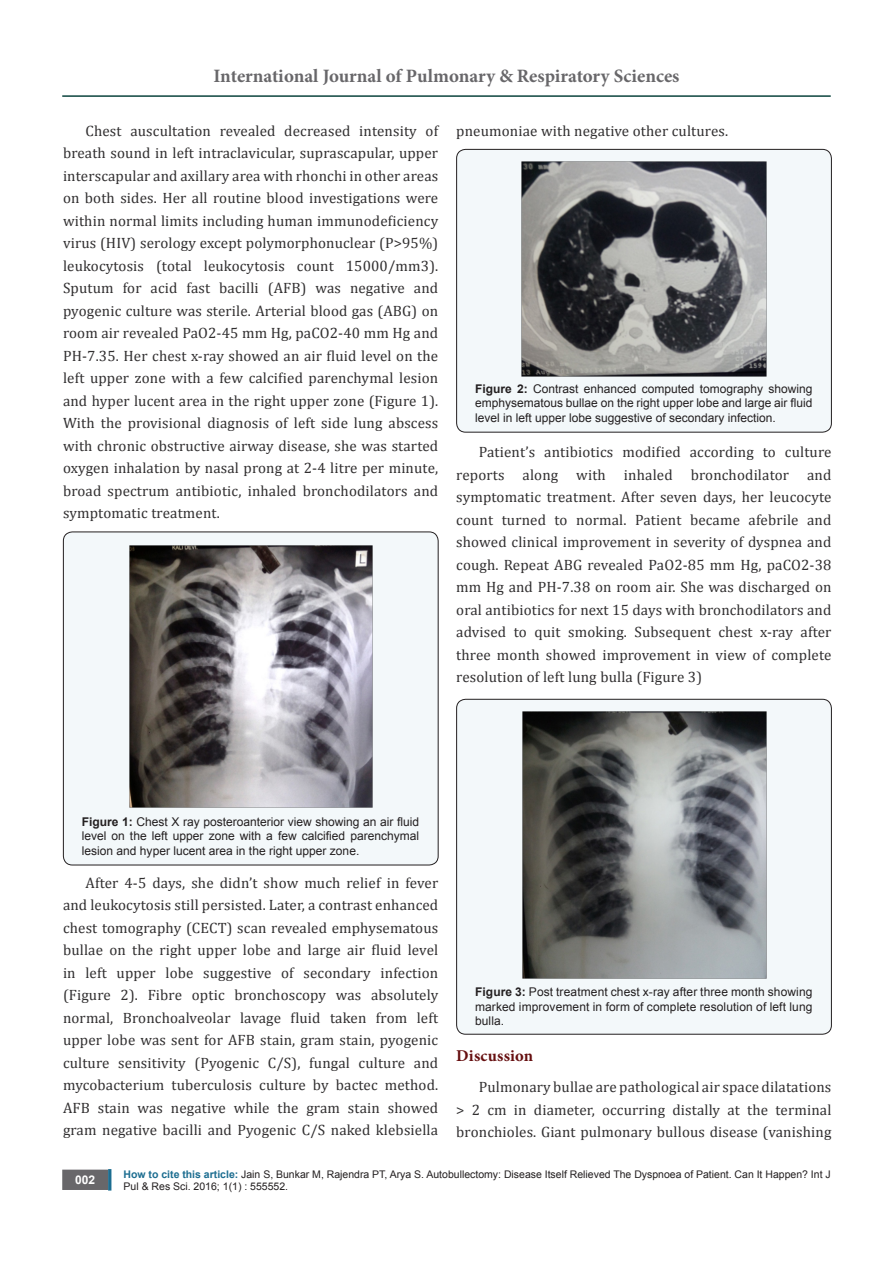
<style>
.page{position:relative;width:893px;height:1263px;background:#fff}
.page>*{position:absolute;margin:0;border:0;box-sizing:border-box;transform-origin:0 0}
.t1{font:700 18.9px "Minion Pro";color:#68676a}
.t2{font:700 16.5px "Minion Pro";letter-spacing:.01em;color:#660f10}
.t3{font:15px/22.5px "Cambria";letter-spacing:.01em;color:#312f30;text-align:justify}
.t4{font:12px/14.4px "Arial";color:#231f20;text-align:justify}
.t5{font:700 12px "Arial";color:#fff}
.t6{font:10.5px/12.6px "Arial";color:#231f20}
.s1{font-weight:700}
.s2{font-weight:700;color:#1c6d90}
</style>
<div class="page">
<div style="left:63px;top:1170px;width:44px;height:19px;background:#68676a"></div>
<div style="left:62px;top:1169px;width:46px;height:21px;border:2px solid #68676a"></div>
<div style="left:108px;top:1169px;width:3px;height:21px;background:#1c6d90;border:2px solid #1c6d90"></div>
<hr style="left:62px;top:95px;width:769px;height:2px;background:#0b443d">
<div style="left:63px;top:532px;width:375px;height:333px;background:#f3f8fa;border-radius:9px"></div>
<div style="left:63px;top:531px;width:376px;height:334px;border:1px solid #231f20;border-radius:9px"></div>
<img style="left:130px;top:546px;width:242px;height:261px">
<div style="left:457px;top:149px;width:374px;height:283px;background:#f3f8fa;border-radius:9px"></div>
<div style="left:456px;top:149px;width:376px;height:283px;border:1px solid #231f20;border-radius:9px"></div>
<img style="left:522px;top:162px;width:245px;height:214px">
<div style="left:457px;top:699px;width:374px;height:335px;background:#f3f8fa;border-radius:9px"></div>
<div style="left:456px;top:699px;width:376px;height:335px;border:1px solid #231f20;border-radius:9px"></div>
<img style="left:523px;top:711px;width:243px;height:268px">
<p class="t1" style="left:213px;top:63px;width:468px">International Journal of Pulmonary &amp; Respiratory Sciences</p>
<p class="t3" style="left:63px;top:119px;width:377px;text-indent:22px">Chest auscultation revealed decreased intensity of breath sound in left intraclavicular, suprascapular, upper interscapular and axillary area with rhonchi in other areas on both sides. Her all routine blood investigations were within normal limits including human immunodeficiency virus (HIV) serology except polymorphonuclear (P&gt;95%) leukocytosis (total leukocytosis count 15000/mm3).<br>Sputum for acid fast bacilli (AFB) was negative and pyogenic culture was sterile. Arterial blood gas (ABG) on room air revealed PaO2-45 mm Hg, paCO2-40 mm Hg and PH-7.35. Her chest x-ray showed an air fluid level on the left upper zone with a few calcified parenchymal lesion and hyper lucent area in the right upper zone (Figure 1).<br>With the provisional diagnosis of left side lung abscess with chronic obstructive airway disease, she was started oxygen inhalation by nasal prong at 2-4 litre per minute, broad spectrum antibiotic, inhaled bronchodilators and symptomatic treatment.</p>
<p class="t3" style="left:456px;top:119px;width:273px">pneumoniae with negative other cultures.</p>
<p class="t4" style="left:475px;top:381px;width:339px"><span class="s1">Figure 2:</span> Contrast enhanced computed tomography showing emphysematous bullae on the right upper lobe and large air fluid level in left upper lobe suggestive of secondary infection.</p>
<p class="t3" style="left:456px;top:441px;width:377px;text-indent:22px">Patient’s antibiotics modified according to culture reports along with inhaled bronchodilator and symptomatic treatment. After seven days, her leucocyte count turned to normal. Patient became afebrile and showed clinical improvement in severity of dyspnea and cough. Repeat ABG revealed PaO2-85 mm Hg, paCO2-38 mm Hg and PH-7.38 on room air. She was discharged on oral antibiotics for next 15 days with bronchodilators and advised to quit smoking. Subsequent chest x-ray after three month showed improvement in view of complete resolution of left lung bulla (Figure 3)</p>
<p class="t4" style="left:82px;top:814px;width:339px"><span class="s1">Figure 1:</span> Chest X ray posteroanterior view showing an air fluid level on the left upper zone with a few calcified parenchymal lesion and hyper lucent area in the right upper zone.</p>
<p class="t3" style="left:63px;top:871px;width:377px;text-indent:22px">After 4-5 days, she didn’t show much relief in fever and leukocytosis still persisted. Later, a contrast enhanced chest tomography (CECT) scan revealed emphysematous bullae on the right upper lobe and large air fluid level in left upper lobe suggestive of secondary infection (Figure 2). Fibre optic bronchoscopy was absolutely normal, Bronchoalveolar lavage fluid taken from left upper lobe was sent for AFB stain, gram stain, pyogenic culture sensitivity (Pyogenic C/S), fungal culture and mycobacterium tuberculosis culture by bactec method.<br>AFB stain was negative while the gram stain showed gram negative bacilli and Pyogenic C/S naked klebsiella</p>
<p class="t4" style="left:475px;top:985px;width:339px"><span class="s1">Figure 3:</span> Post treatment chest x-ray after three month showing marked improvement in form of complete resolution of left lung bulla.</p>
<p class="t2" style="left:456px;top:1044px;width:78px">Discussion</p>
<p class="t3" style="left:456px;top:1076px;width:377px;text-indent:22px">Pulmonary bullae are pathological air space dilatations &gt; 2 cm in diameter, occurring distally at the terminal bronchioles. Giant pulmonary bullous disease (vanishing</p>
<p class="t5" style="left:75px;top:1171px;width:22px">002</p>
<p class="t6" style="left:124px;top:1168px;width:709px"><span class="s2">How to cite this article:</span> Jain S, Bunkar M, Rajendra PT, Arya S. Autobullectomy: Disease Itself Relieved The Dyspnoea of Patient. Can It Happen? Int J<br>Pul &amp; Res Sci. 2016; 1(1) : 555552.</p>
</div>
